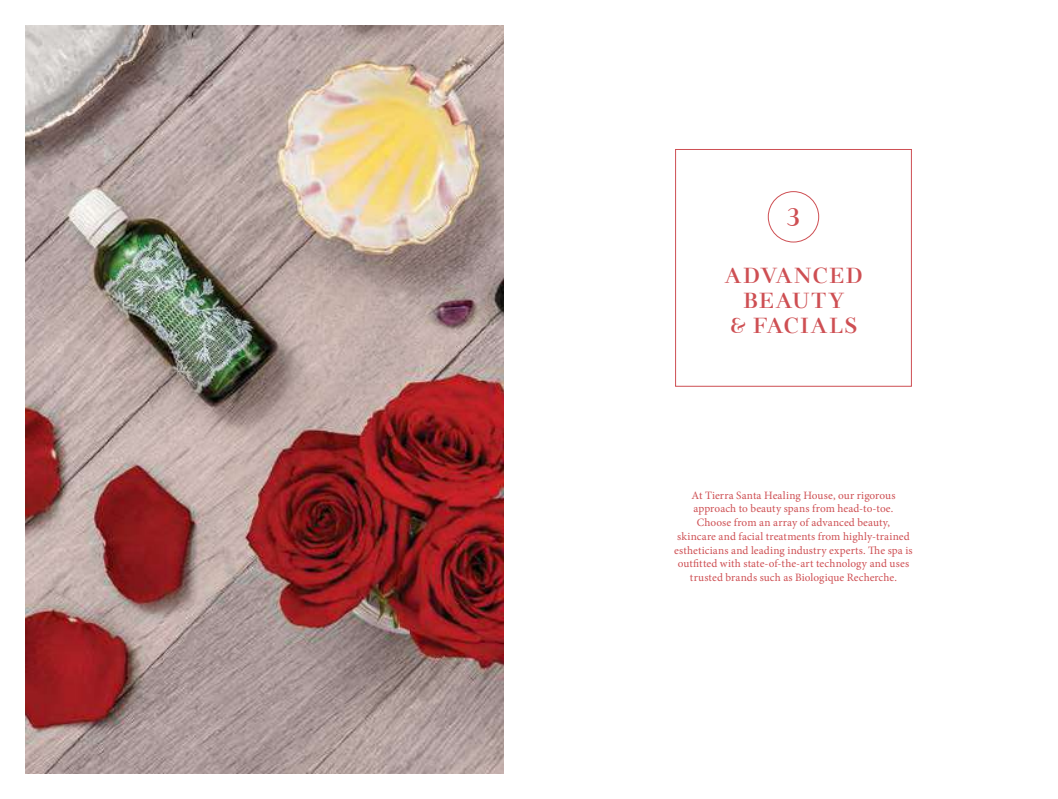
<style>
.page{position:relative;width:1058px;height:799px;background:#fff}
.page>*{position:absolute;margin:0;border:0;box-sizing:border-box;transform-origin:0 0}
.t1{font:25px "Faena";color:#ce4f53}
.t2{font:21.25px/25px "Faena";letter-spacing:.05em;color:#ce4f53;text-align:center}
.t3{font:11.25px/13.8px "Minion Pro";letter-spacing:.01em;color:#ce4f53;text-align:center}
</style>
<div class="page">
<div style="left:768px;top:191px;width:51px;height:51px;border:1px solid #ce4f53;border-radius:50%"></div>
<div style="left:675px;top:149px;width:236px;height:237px;border:1px solid #ce4f53"></div>
<img style="left:25px;top:25px;width:479px;height:749px">
<h1 class="t1" style="left:786px;top:201px;width:16px">3</h1>
<h2 class="t2" style="left:724px;top:262px;width:139px">ADVANCED<br>BEAUTY<br>&amp; FACIALS</h2>
<p class="t3" style="left:674px;top:488px;width:240px">At Tierra Santa Healing House, our rigorous approach to beauty spans from head-to-toe.<br>Choose from an array of advanced beauty,<br>skincare and facial treatments from highly-trained estheticians and leading industry experts. The spa is outfitted with state-of-the-art technology and uses trusted brands such as Biologique Recherche.</p>
</div>
